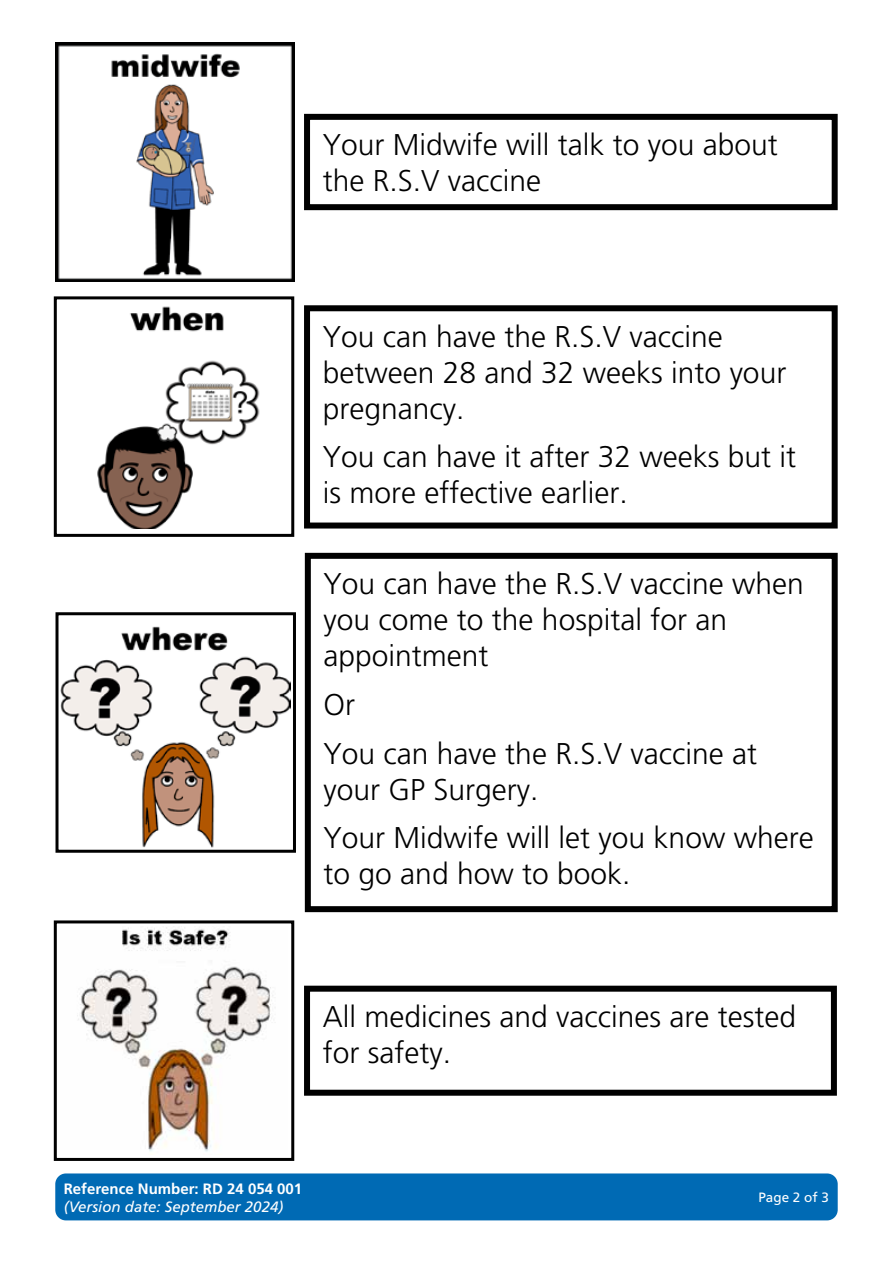
<style>
.page{position:relative;width:893px;height:1263px;background:#fff}
.page>*{position:absolute;margin:0;border:0;box-sizing:border-box;transform-origin:0 0}
.t1{font:300 30px/36px "Frutiger 45";color:#000}
.t2{font:italic 15px "Frutiger 56";color:#fff}
.t3{font:700 15px "Frutiger 65";color:#fff}
.t4{font:13.5px "Frutiger 55 Roman";color:#fff}
</style>
<div class="page">
<div style="left:55px;top:1173px;width:783px;height:47px;background:#006ab4;border-radius:11px"></div>
<div style="left:304px;top:114px;width:534px;height:96px;border:6px solid #000"></div>
<div style="left:304px;top:305px;width:534px;height:223px;border:6px solid #000"></div>
<img style="left:55px;top:43px;width:239px;height:238px">
<div style="left:54px;top:296px;width:240px;height:241px;border:3px solid #000"></div>
<img style="left:97px;top:306px;width:163px;height:222px">
<div style="left:305px;top:553px;width:533px;height:359px;border:6px solid #000"></div>
<div style="left:56px;top:612px;width:240px;height:241px;border:3px solid #000"></div>
<img style="left:61px;top:626px;width:230px;height:222px">
<div style="left:304px;top:986px;width:533px;height:110px;border:6px solid #000"></div>
<div style="left:54px;top:920px;width:240px;height:241px;border:3px solid #000"></div>
<img style="left:77px;top:926px;width:196px;height:226px">
<p class="t1" style="left:323px;top:127px;width:457px">Your Midwife will talk to you about the R.S.V vaccine</p>
<p class="t1" style="left:323px;top:318px;width:465px">You can have the R.S.V vaccine between 28 and 32 weeks into your pregnancy.</p>
<p class="t1" style="left:323px;top:439px;width:475px">You can have it after 32 weeks but it is more effective earlier.</p>
<p class="t1" style="left:324px;top:566px;width:482px">You can have the R.S.V vaccine when you come to the hospital for an appointment</p>
<p class="t1" style="left:324px;top:680px;width:435px;line-height:48.8px">Or<br>You can have the R.S.V vaccine at</p>
<p class="t1" style="left:324px;top:765px;width:492px;line-height:48.8px">your GP Surgery.<br>Your Midwife will let you know where</p>
<p class="t1" style="left:324px;top:856px;width:308px">to go and how to book.</p>
<p class="t1" style="left:323px;top:998px;width:475px">All medicines and vaccines are tested for safety.</p>
<p class="t3" style="left:64px;top:1179px;width:240px">Reference Number: RD 24 054 001</p>
<p class="t2" style="left:64px;top:1197px;width:221px">(Version date: September 2024)</p>
<p class="t4" style="left:758px;top:1189px;width:72px">Page 2 of 3</p>
</div>
